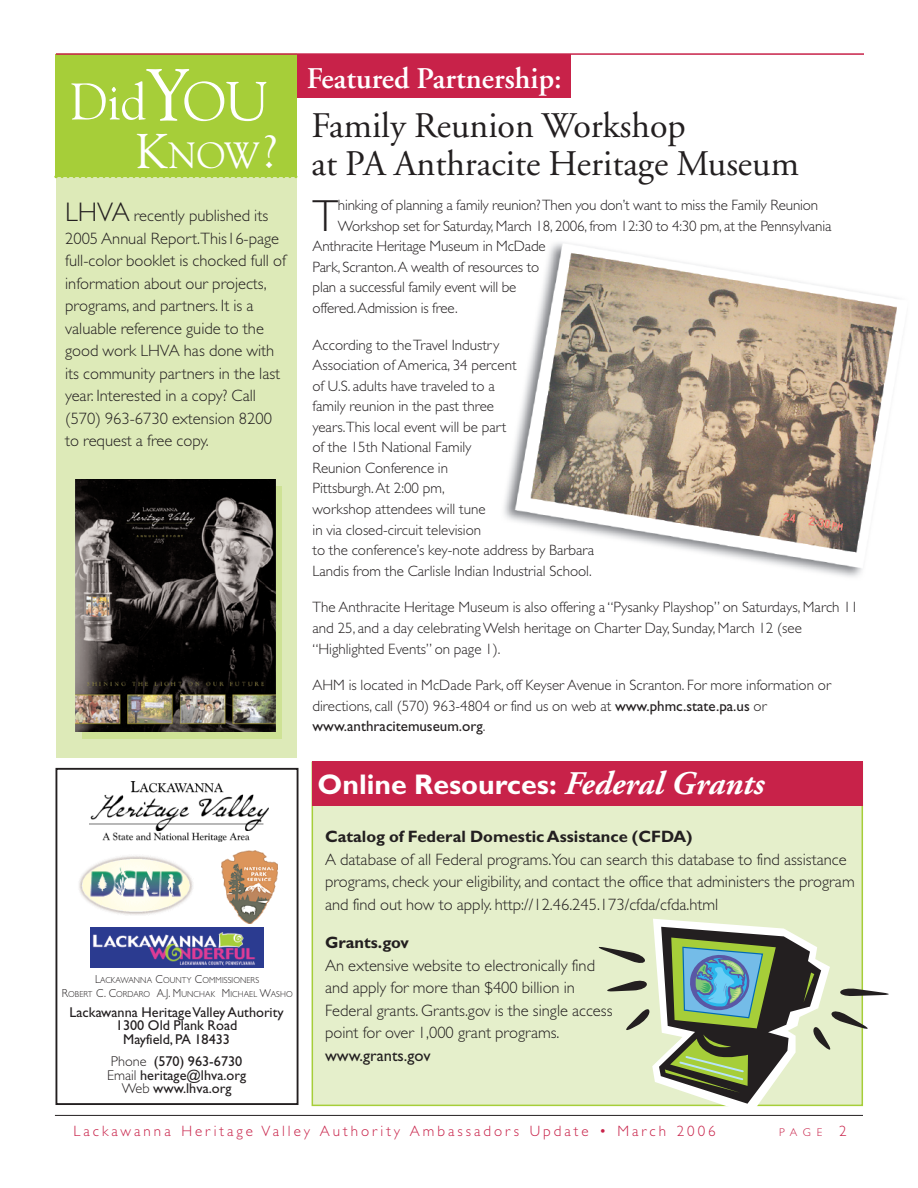
<style>
.page{position:relative;width:918px;height:1188px;background:#fff}
.page>*{position:absolute;margin:0;border:0;box-sizing:border-box;transform-origin:0 0}
.t1{font:51.15px "Goudy";color:#fff}
.t2{font:300 45.15px "Gill Sans";color:#231f20}
.t3{font:36.45px "Goudy";color:#fff}
.t4{font:36px/37.5px "Adobe Garamond";color:#231f20}
.t5{font:600 30px "Adobe Garamond";color:#fff}
.t6{font:700 28.5px "Gill Sans";color:#fff}
.t7{font:300 16.5px/22.5px "Gill Sans";color:#231f20}
.t8{font:700 16.5px "Gill Sans";color:#231f20}
.t9{font:16.5px "Gill Sans";color:#231f20}
.t10{font:300 15px/20.5px "Gill Sans";color:#231f20}
.t11{font:300 15px "Gill Sans";letter-spacing:.2em;color:#c82249}
.t12{font:14.25px/13.5px "Gill Sans";color:#231f20;text-align:center}
.t13{font:300 11.25px "Gill Sans";color:#c82249}
.t14{font:300 8.7px/14px "Gill Sans";letter-spacing:.015em;color:#231f20;text-align:center;scale:.93 1}
.s1{font-size:73.2px}
.s2{font-size:54.9px}
.s3{font-size:48.6px}
.s4{font-size:27px}
.s5{font-size:11.7px}
.s6{font-weight:300}
.s7{font-weight:400}
.s8{font-family:"Adobe Garamond";font-style:italic;font-size:33px}
.s9{font-size:15px}
</style>
<div class="page">
<img style="left:504px;top:242px;width:393px;height:335px">
<div style="left:312px;top:762px;width:550px;height:343px;background:#e5efcb"></div>
<div style="left:56px;top:54px;width:241px;height:704px;background:#ddeab8"></div>
<div style="left:56px;top:768px;width:242px;height:337px;border:2px solid #231f20"></div>
<div style="left:286px;top:55px;width:285px;height:43px;background:#c82249"></div>
<div style="left:56px;top:54px;width:241px;height:123px;background:#a6ce39"></div>
<hr style="left:56px;top:53px;width:808px;height:2px;background:#c82249">
<img style="left:90px;top:781px;width:179px;height:60px">
<img style="left:79px;top:856px;width:114px;height:59px">
<img style="left:222px;top:850px;width:56px;height:74px">
<img style="left:90px;top:928px;width:173px;height:40px">
<svg style="left:55px;top:175px;width:242px;height:3px"></svg>
<div style="left:312px;top:762px;width:551px;height:44px;background:#c82249"></div>
<svg style="left:599px;top:919px;width:290px;height:188px"></svg>
<hr style="left:55px;top:1115px;width:808px;height:1px;background:#231f20">
<div style="left:82px;top:486px;width:200px;height:252px;background:linear-gradient(to right,#cee295,#cee295)"></div>
<img style="left:75px;top:479px;width:200px;height:252px">
<h1 class="t1" style="left:70px;top:72px;width:200px">Did<span class="s1">Y</span><span class="s2">OU</span></h1>
<h3 class="t3" style="left:136px;top:134px;width:142px"><span class="s3">K</span>NOW<span class="s3">?</span></h3>
<p class="t7" style="left:65px;top:206px;width:222px"><span class="s4">LHVA</span> recently published its<br>2005 Annual Report.This16-page full-color booklet is chocked full of information about our projects, programs, and partners. It is a valuable reference guide to the good work LHVA has done with its community partners in the last year. Interested in a copy? Call (570) 963-6730 extension 8200 to request a free copy.</p>
<p class="t14" style="left:62px;top:974px;width:250px"><span class="s5">L</span>ACKAWANNA <span class="s5">C</span>OUNTY <span class="s5">C</span>OMMISSIONERS<br><span class="s5">R</span>OBERT <span class="s5">C. C</span>ORDARO <span class="s5">A.J. M</span>UNCHAK <span class="s5">M</span>ICHAEL <span class="s5">W</span>ASHO</p>
<p class="t12" style="left:70px;top:1007px;width:216px">Lackawanna Heritage Valley Authority<br>1300 Old Plank Road<br>Mayfield, PA 18433</p>
<p class="t12" style="left:107px;top:1056px;width:141px"><span class="s6">Phone</span> (570) 963-6730<br><span class="s6">Email</span> heritage@lhva.org<br><span class="s6">Web</span> www.lhva.org</p>
<h3 class="t5" style="left:307px;top:66px;width:257px">Featured Partnership:</h3>
<h3 class="t4" style="left:312px;top:110px;width:489px">Family Reunion Workshop<br>at PA Anthracite Heritage Museum</h3>
<h2 class="t2" style="left:313px;top:198px;width:27px">T</h2>
<p class="t10" style="left:338px;top:196px;width:482px">hinking of planning a family reunion? Then you don’t want to miss the Family Reunion</p>
<p class="t10" style="left:338px;top:217px;width:495px">Workshop set for Saturday, March 18, 2006, from 12:30 to 4:30 pm, at the Pennsylvania</p>
<p class="t10" style="left:313px;top:237px;width:235px">Anthracite Heritage Museum in McDade</p>
<p class="t10" style="left:313px;top:258px;width:228px">Park, Scranton.A wealth of resources to</p>
<p class="t10" style="left:313px;top:278px;width:205px">plan a successful family event will be</p>
<p class="t10" style="left:313px;top:299px;width:147px">offered.Admission is free.</p>
<p class="t10" style="left:313px;top:336px;width:283px">According to the Travel Industry<br>Association of America, 34 percent<br>of U.S. adults have traveled to a<br>family reunion in the past three<br>years.This local event will be part<br>of the 15th National Family<br>Reunion Conference in<br>Pittsburgh.At 2:00 pm,<br>workshop attendees will tune<br>in via closed-circuit television<br>to the conference’s key-note address by Barbara Landis from the Carlisle Indian Industrial School.</p>
<p class="t10" style="left:313px;top:599px;width:547px">The Anthracite Heritage Museum is also offering a “Pysanky Playshop” on Saturdays, March 11 and 25, and a day celebrating Welsh heritage on Charter Day, Sunday, March 12 (see “Highlighted Events” on page 1).</p>
<p class="t10" style="left:313px;top:676px;width:520px">AHM is located in McDade Park, off Keyser Avenue in Scranton. For more information or directions, call (570) 963-4804 or find us on web at <span class="s7">www.phmc.state.pa.us</span> or <span class="s7">www.anthracitemuseum.org</span>.</p>
<h3 class="t6" style="left:318px;top:773px;width:448px">Online Resources: <span class="s8">Federal Grants</span></h3>
<p class="t8" style="left:325px;top:830px;width:369px">Catalog of Federal Domestic Assistance (CFDA)</p>
<p class="t7" style="left:325px;top:849px;width:531px">A database of all Federal programs.You can search this database to find assistance programs, check your eligibility, and contact the office that administers the program and find out how to apply. http://12.46.245.173/cfda/cfda.html</p>
<p class="t8" style="left:325px;top:937px;width:85px">Grants.gov</p>
<p class="t7" style="left:325px;top:956px;width:289px">An extensive website to electronically find and apply for more than $400 billion in Federal grants. Grants.gov is the single access point for over 1,000 grant programs.</p>
<p class="t9" style="left:325px;top:1049px;width:107px">www.grants.gov</p>
<p class="t11" style="left:73px;top:1126px;width:644px">Lackawanna Heritage Valley Authority Ambassadors Update • March 2006</p>
<p class="t13" style="left:779px;top:1128px;width:69px">PAGE <span class="s9">2</span></p>
</div>
